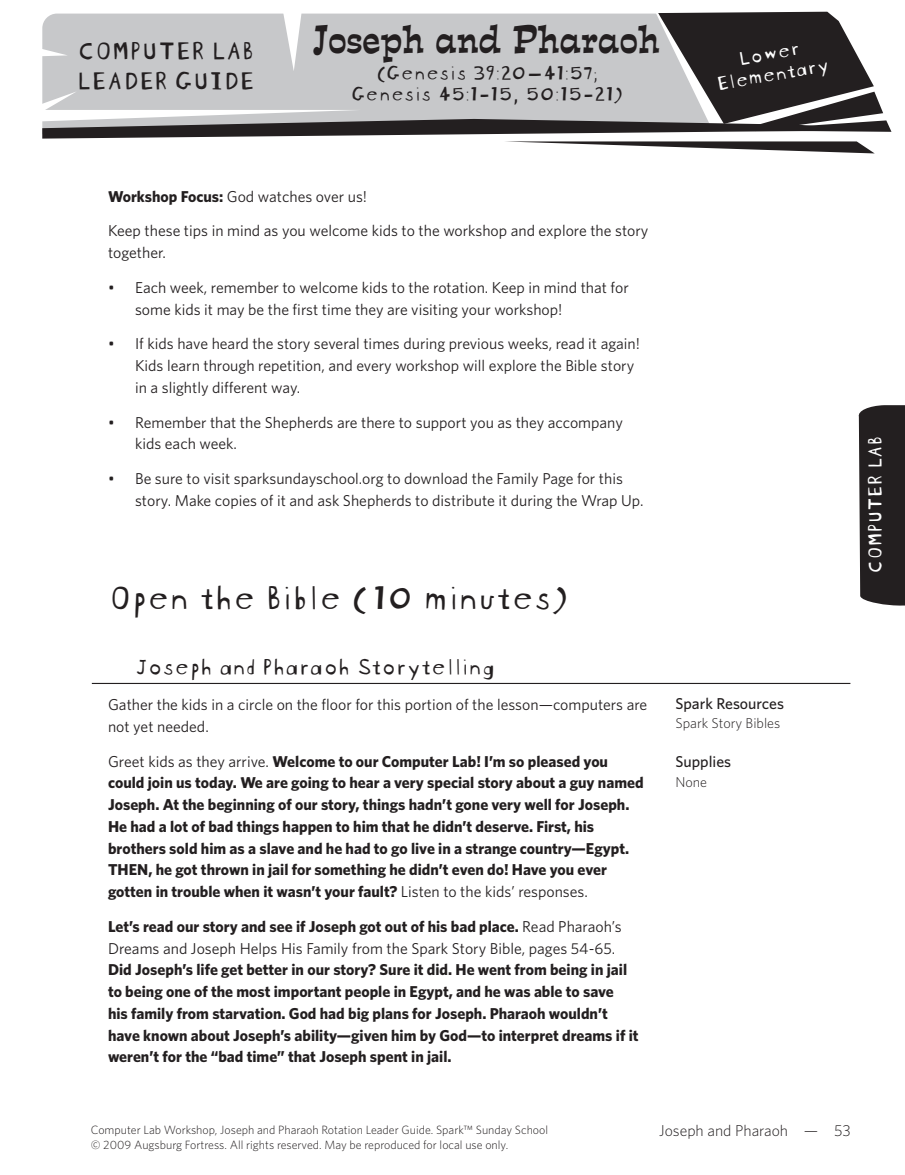
<style>
.page{position:relative;width:905px;height:1175px;background:#fff}
.page>*{position:absolute;margin:0;border:0;box-sizing:border-box;transform-origin:0 0}
.t1{font:36px "Blockhead Unplugged";color:#231f20}
.A_head{font:36px "Estro Font";letter-spacing:-.005em;color:#231f20;scale:.88 1}
.A_head-2{font:27px/30px "Blockhead Unplugged";color:#231f20}
.t2{font:24px "Blockhead Unplugged";color:#231f20}
.A_head-3{font:21px/21px "Blockhead Unplugged";color:#231f20;text-align:center}
.A_head-4{font:21px/21px "Blockhead Unplugged";color:#fff;text-align:center}
.Body{font:700 15.75px/21.8px "Whitney";color:#231f20}
.BL{font:15.75px/21.8px "Whitney";color:#231f20}
.Body-2{font:15.75px/21.8px "Whitney";color:#231f20}
.Sidebar_head{font:500 15.75px "Whitney";color:#231f20}
.footer_recto{font:300 15.75px "Whitney";color:#231f20}
.Sidebar_text{font:300 14.25px "Whitney";color:#231f20}
.t3{font:300 12px/15px "Whitney";color:#231f20}
.s1{font-weight:700}
.s2{font-weight:400}
</style>
<div class="page">
<svg style="left:42px;top:11px;width:849px;height:142px"></svg>
<svg style="left:858px;top:405px;width:46px;height:201px;background:#312d2e"></svg>
<hr style="left:92px;top:683px;width:758px;height:1px;background:#231f20">
<p class="A_head-2" style="left:76px;top:33px;width:179px">COMPUTER LAB<br>LEADER GUIDE</p>
<p class="A_head" style="left:314px;top:13px;width:395px">Joseph and Pharaoh</p>
<p class="A_head-3" style="left:351px;top:59px;width:273px">(Genesis 39:20—41:57;<br>Genesis 45:1-15, 50:15-21)</p>
<p class="A_head-4" style="left:710px;top:50px;width:115px;rotate:-10deg">Lower<br>Elementary</p>
<p class="Body-2" style="left:108px;top:185px;width:260px"><span class="s1">Workshop Focus:</span> God watches over us!</p>
<p class="Body-2" style="left:108px;top:220px;width:542px">Keep these tips in mind as you welcome kids to the workshop and explore the story together.</p>
<p class="BL" style="left:135px;top:276px;width:495px;text-indent:-27px">• Each week, remember to welcome kids to the rotation. Keep in mind that for some kids it may be the first time they are visiting your workshop!</p>
<p class="BL" style="left:135px;top:332px;width:506px;text-indent:-27px">• If kids have heard the story several times during previous weeks, read it again!<br>Kids learn through repetition, and every workshop will explore the Bible story in a slightly different way.</p>
<p class="BL" style="left:135px;top:411px;width:489px;text-indent:-27px">• Remember that the Shepherds are there to support you as they accompany kids each week.</p>
<p class="BL" style="left:135px;top:467px;width:510px;text-indent:-27px">• Be sure to visit sparksundayschool.org to download the Family Page for this story. Make copies of it and ask Shepherds to distribute it during the Wrap Up.</p>
<p class="t1" style="left:108px;top:568px;width:462px">Open the Bible (10 minutes)</p>
<p class="t2" style="left:135px;top:646px;width:361px">Joseph and Pharaoh Storytelling</p>
<p class="Body-2" style="left:108px;top:693px;width:540px">Gather the kids in a circle on the floor for this portion of the lesson—computers are not yet needed.</p>
<p class="Body" style="left:108px;top:750px;width:537px"><span class="s2">Greet kids as they arrive.</span> Welcome to our Computer Lab! I’m so pleased you could join us today. We are going to hear a very special story about a guy named Joseph. At the beginning of our story, things hadn’t gone very well for Joseph.<br>He had a lot of bad things happen to him that he didn’t deserve. First, his brothers sold him as a slave and he had to go live in a strange country—Egypt.<br>THEN, he got thrown in jail for something he didn’t even do! Have you ever gotten in trouble when it wasn’t your fault? <span class="s2">Listen to the kids’ responses.</span></p>
<p class="Body" style="left:108px;top:915px;width:532px">Let’s read our story and see if Joseph got out of his bad place. <span class="s2">Read Pharaoh’s Dreams and Joseph Helps His Family from the Spark Story Bible, pages 54-65.<br></span>Did Joseph’s life get better in our story? Sure it did. He went from being in jail to being one of the most important people in Egypt, and he was able to save<br>his family from starvation. God had big plans for Joseph. Pharaoh wouldn’t have known about Joseph’s ability—given him by God—to interpret dreams if it weren’t for the “bad time” that Joseph spent in jail.</p>
<p class="Sidebar_head" style="left:675px;top:693px;width:110px">Spark Resources</p>
<p class="Sidebar_text" style="left:675px;top:714px;width:106px">Spark Story Bibles</p>
<p class="Sidebar_head" style="left:675px;top:751px;width:57px">Supplies</p>
<p class="Sidebar_text" style="left:675px;top:772px;width:33px">None</p>
<p class="A_head-4" style="left:861px;top:573px;width:135px;rotate:-90deg">computer lab</p>
<p class="t3" style="left:91px;top:1122px;width:459px">Computer Lab Workshop, Joseph and Pharaoh Rotation Leader Guide. Spark™ Sunday School © 2009 Augsburg Fortress. All rights reserved. May be reproduced for local use only.</p>
<p class="footer_recto" style="left:659px;top:1119px;width:193px">Joseph and Pharaoh — 53</p>
</div>
